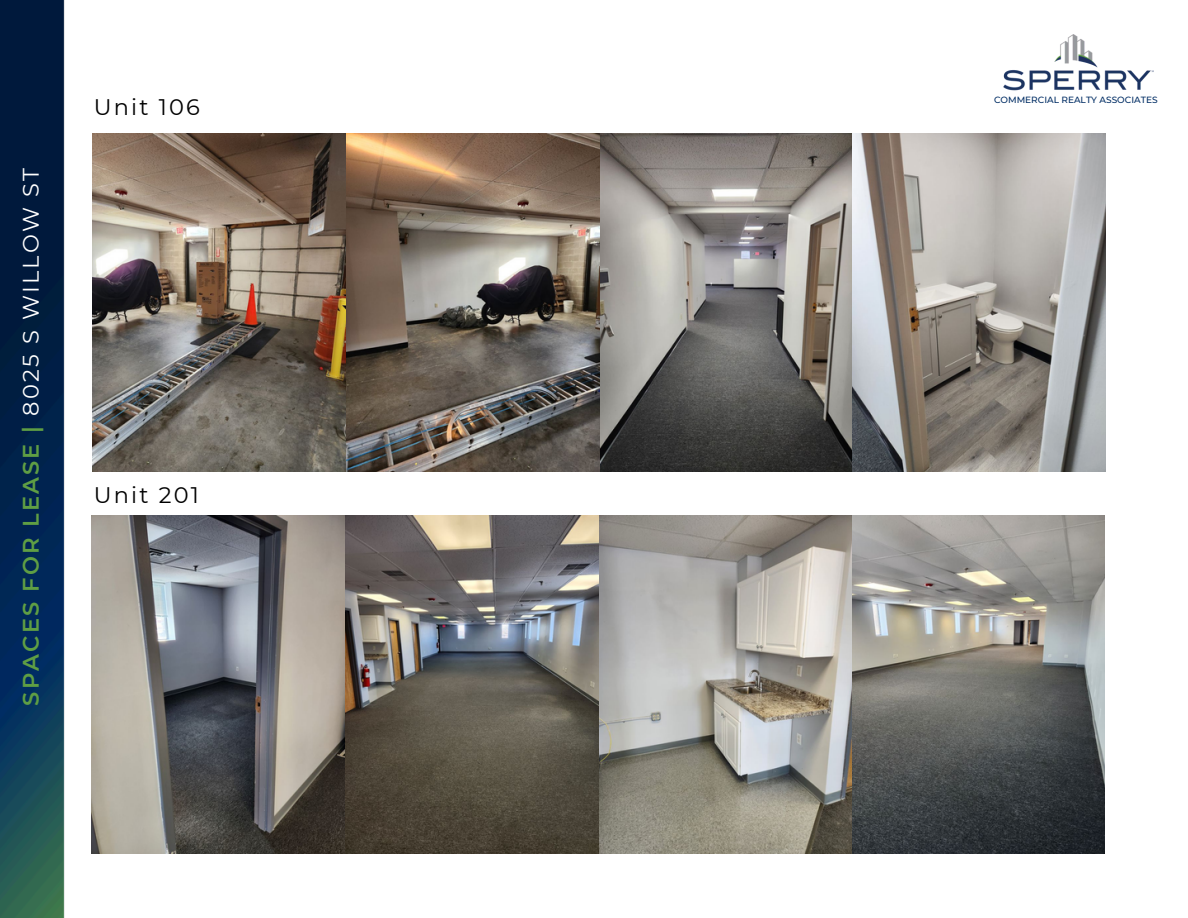
<style>
.page{position:relative;width:1188px;height:918px;background:#fff}
.page>*{position:absolute;margin:0;border:0;box-sizing:border-box;transform-origin:0 0}
.t1{font:600 22.5px "Montserrat";letter-spacing:.095em;color:#5f9e44}
.t2{font:22.5px "Montserrat";letter-spacing:.095em;color:#000}
.t3{font:500 9px "Montserrat";color:#002d64}
.s1{font-weight:400;color:#fff}
</style>
<div class="page">
<img style="left:0;top:0;width:65px;height:918px">
<img style="left:1003px;top:35px;width:150px;height:56px">
<img style="left:92px;top:516px;width:1013px;height:337px">
<img style="left:93px;top:134px;width:1013px;height:337px">
<h1 class="t1" style="left:17px;top:706px;width:539px;rotate:-90deg">SPACES FOR LEASE | <span class="s1">8025 S WILLOW ST</span></h1>
<p class="t2" style="left:94px;top:94px;width:107px">Unit 106</p>
<h2 class="t2" style="left:94px;top:481px;width:107px">Unit 201</h2>
<p class="t3" style="left:994px;top:94px;width:165px">COMMERCIAL REALTY ASSOCIATES</p>
</div>
